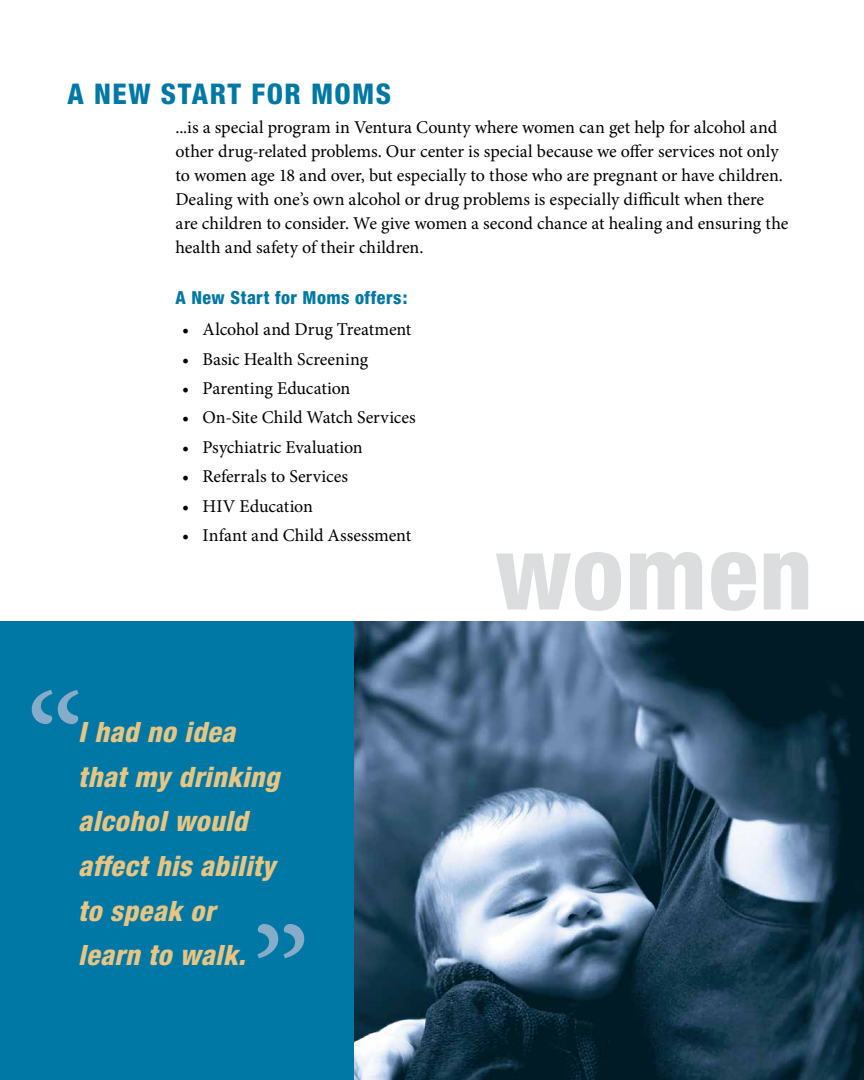
<style>
.page{position:relative;width:864px;height:1080px;background:#fff}
.page>*{position:absolute;margin:0;border:0;box-sizing:border-box;transform-origin:0 0}
.t1{font:148.5px "Minion Pro";color:#86acca}
.t2{font:800 condensed 103.5px "Helvetica Neue";letter-spacing:.01em;color:#dcddde}
.t3{font:800 condensed 28.5px "Helvetica Neue";letter-spacing:.05em;color:#0078a6}
.t4{font:italic 800 condensed 28.05px/44.5px "Helvetica Neue";letter-spacing:.015em;color:#e8c583}
.t5{font:18px/24px "Minion Pro";letter-spacing:-.005em;color:#000}
.t6{font:800 condensed 18px "Helvetica Neue";letter-spacing:.03em;color:#0078a6}
</style>
<div class="page">
<div style="left:0;top:621px;width:864px;height:459px;background:#0078a6"></div>
<img style="left:355px;top:621px;width:509px;height:459px">
<h3 class="t3" style="left:68px;top:76px;width:325px">A NEW START FOR MOMS</h3>
<p class="t5" style="left:176px;top:116px;width:614px">...is a special program in Ventura County where women can get help for alcohol and other drug-related problems. Our center is special because we offer services not only to women age 18 and over, but especially to those who are pregnant or have children.<br>Dealing with one’s own alcohol or drug problems is especially difficult when there are children to consider. We give women a second chance at healing and ensuring the health and safety of their children.</p>
<p class="t6" style="left:176px;top:287px;width:234px">A New Start for Moms offers:</p>
<p class="t5" style="left:182px;top:318px;width:231px">• Alcohol and Drug Treatment</p>
<p class="t5" style="left:182px;top:347px;width:188px">• Basic Health Screening</p>
<p class="t5" style="left:182px;top:376px;width:170px">• Parenting Education</p>
<p class="t5" style="left:182px;top:406px;width:235px">• On-Site Child Watch Services</p>
<p class="t5" style="left:182px;top:435px;width:182px">• Psychiatric Evaluation</p>
<p class="t5" style="left:182px;top:464px;width:167px">• Referrals to Services</p>
<p class="t5" style="left:182px;top:494px;width:132px">• HIV Education</p>
<p class="t5" style="left:182px;top:523px;width:230px">• Infant and Child Assessment</p>
<h2 class="t2" style="left:495px;top:509px;width:319px">women</h2>
<h1 class="t1" style="left:26px;top:649px;width:61px">“</h1>
<h3 class="t4" style="left:78px;top:710px;width:203px">I had no idea that my drinking alcohol would affect his ability to speak or learn to walk.</h3>
<h1 class="t1" style="left:310px;top:999px;width:61px;rotate:-180deg">“</h1>
</div>
